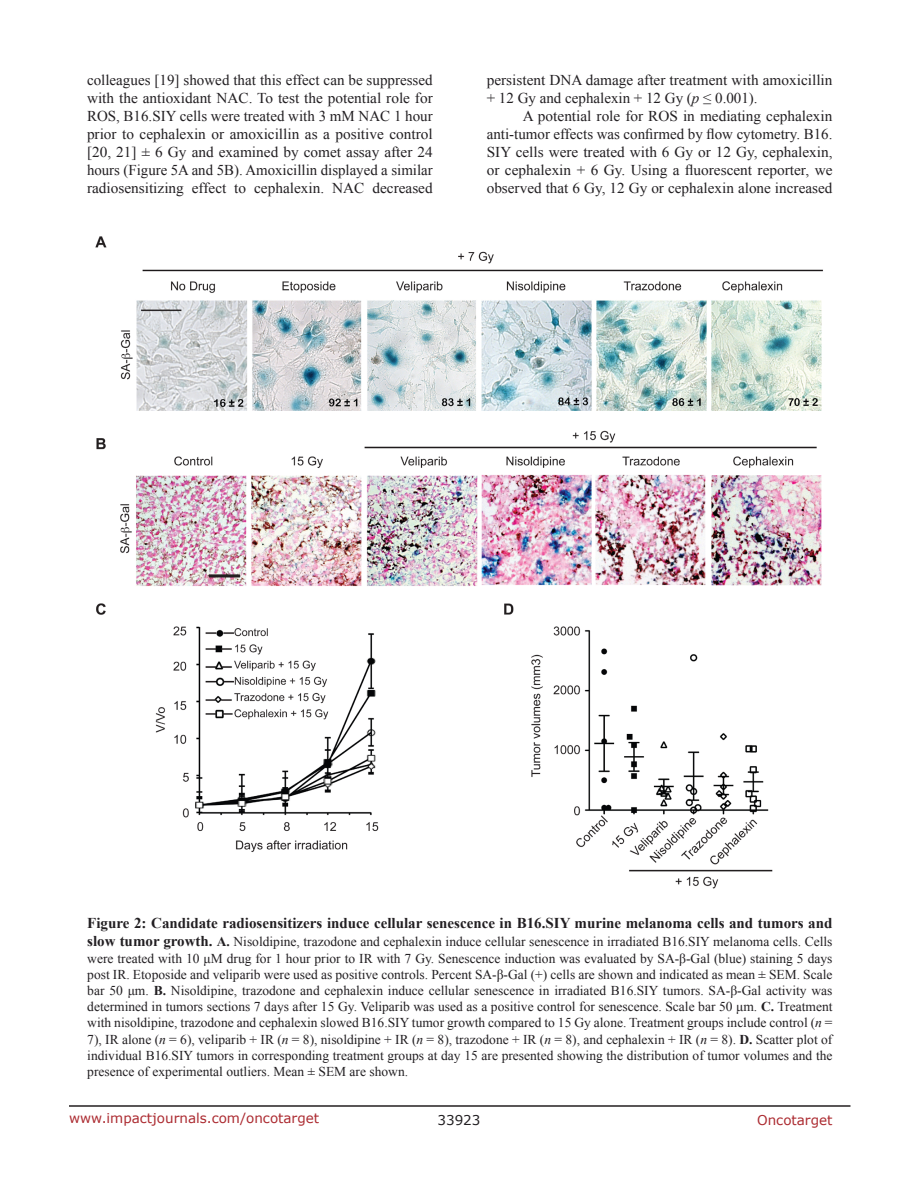
<style>
.page{position:relative;width:918px;height:1188px;background:#fff}
.page>*{position:absolute;margin:0;border:0;box-sizing:border-box;transform-origin:0 0}
.t1{font:15px/18px "Times New Roman";color:#221f22;text-align:justify}
.t2{font:700 15px "Times New Roman";color:#221f22}
.t3{font:13.5px/16.2px "Times New Roman";color:#221f22;text-align:justify}
.t4{font:13.5px "Verdana";color:#ac2b31}
.t5{font:13.5px "Verdana";color:#221f22}
.s1{font-style:italic}
.s2{font-weight:700;font-size:15px}
.s3{font-weight:700}
</style>
<div class="page">
<hr style="left:69px;top:1105px;width:781px;height:2px;background:#231f20">
<img style="left:95px;top:236px;width:728px;height:653px">
<p class="t1" style="left:87px;top:71px;width:347px">colleagues [19] showed that this effect can be suppressed with the antioxidant NAC. To test the potential role for ROS, B16.SIY cells were treated with 3 mM NAC 1 hour prior to cephalexin or amoxicillin as a positive control [20, 21] ± 6 Gy and examined by comet assay after 24 hours (Figure 5A and 5B). Amoxicillin displayed a similar radiosensitizing effect to cephalexin. NAC decreased</p>
<p class="t1" style="left:487px;top:71px;width:347px">persistent DNA damage after treatment with amoxicillin + 12 Gy and cephalexin + 12 Gy (<span class="s1">p</span> ≤ 0.001).</p>
<p class="t1" style="left:487px;top:107px;width:347px;text-indent:36px">A potential role for ROS in mediating cephalexin anti-tumor effects was confirmed by flow cytometry. B16.<br>SIY cells were treated with 6 Gy or 12 Gy, cephalexin, or cephalexin + 6 Gy. Using a fluorescent reporter, we observed that 6 Gy, 12 Gy or cephalexin alone increased</p>
<p class="t2" style="left:87px;top:913px;width:747px">Figure 2: Candidate radiosensitizers induce cellular senescence in B16.SIY murine melanoma cells and tumors and</p>
<p class="t3" style="left:87px;top:934px;width:747px"><span class="s2">slow tumor growth.</span> <span class="s3">A.</span> Nisoldipine, trazodone and cephalexin induce cellular senescence in irradiated B16.SIY melanoma cells. Cells were treated with 10 μM drug for 1 hour prior to IR with 7 Gy. Senescence induction was evaluated by SA-β-Gal (blue) staining 5 days post IR. Etoposide and veliparib were used as positive controls. Percent SA-β-Gal (+) cells are shown and indicated as mean ± SEM. Scale bar 50 μm. <span class="s3">B.</span> Nisoldipine, trazodone and cephalexin induce cellular senescence in irradiated B16.SIY tumors. SA-β-Gal activity was determined in tumors sections 7 days after 15 Gy. Veliparib was used as a positive control for senescence. Scale bar 50 μm. <span class="s3">C.</span> Treatment with nisoldipine, trazodone and cephalexin slowed B16.SIY tumor growth compared to 15 Gy alone. Treatment groups include control (<span class="s1">n</span> = 7), IR alone (<span class="s1">n</span> = 6), veliparib + IR (<span class="s1">n</span> = 8), nisoldipine + IR (<span class="s1">n</span> = 8), trazodone + IR (<span class="s1">n</span> = 8), and cephalexin + IR (<span class="s1">n</span> = 8). <span class="s3">D.</span> Scatter plot of individual B16.SIY tumors in corresponding treatment groups at day 15 are presented showing the distribution of tumor volumes and the presence of experimental outliers. Mean ± SEM are shown.</p>
<p class="t4" style="left:69px;top:1109px;width:252px">www.impactjournals.com/oncotarget</p>
<p class="t5" style="left:438px;top:1111px;width:44px">33923</p>
<p class="t4" style="left:757px;top:1111px;width:77px">Oncotarget</p>
</div>
